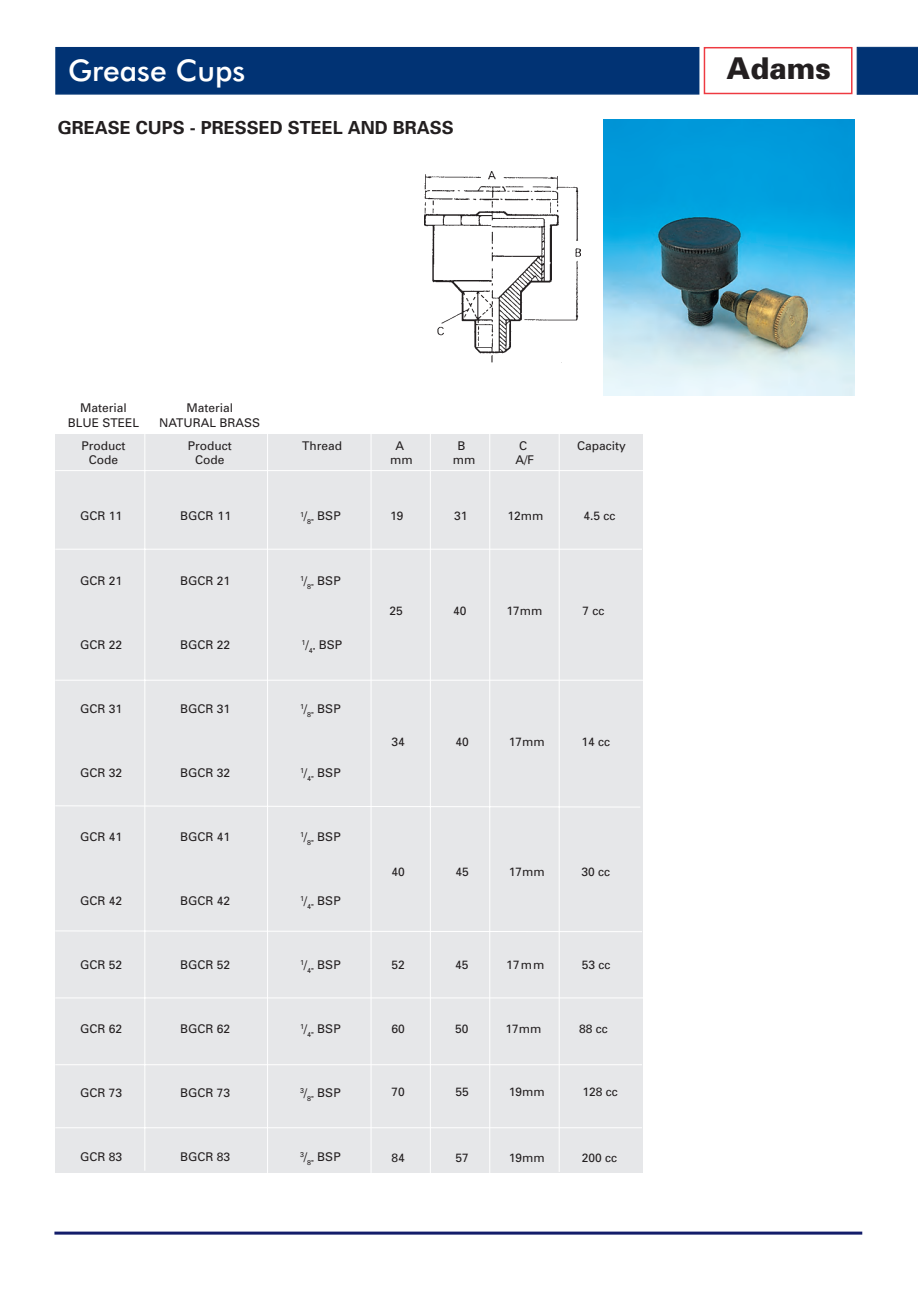
<style>
.page{position:relative;width:918px;height:1289px;background:#fff}
.page>*{position:absolute;margin:0;border:0;box-sizing:border-box;transform-origin:0 0}
.t1{font:500 30px "Futura BT";color:#fff}
.t2{font:900 30px "Univers";color:#231f20;scale:.95 1}
.t3{font:700 18px "Univers";color:#231f20}
.t4{font:12px "Univers";color:#231f20}
</style>
<div class="page">
<div style="left:55px;top:47px;width:644px;height:48px;background:#013374;border:1px solid #013374"></div>
<div style="left:857px;top:47px;width:61px;height:48px;background:#013374"></div>
<hr style="left:54px;top:1231px;width:808px;height:3px;background:#131d6a">
<div style="left:704px;top:47px;width:149px;height:47px;border:1px solid #ee3a41"></div>
<div style="left:55px;top:434px;width:586px;height:739px;background:#e6e7e9"></div>
<hr style="left:371px;top:432px;width:1px;height:740px;background:#fff">
<img style="left:425px;top:171px;width:155px;height:191px">
<img style="left:604px;top:119px;width:251px;height:276px">
<h1 class="t1" style="left:68px;top:58px;width:179px">Grease Cups</h1>
<h2 class="t3" style="left:58px;top:121px;width:398px">GREASE CUPS - PRESSED STEEL AND BRASS</h2>
<h1 class="t2" style="left:727px;top:57px;width:111px">Adams</h1>
<p class="t4" style="left:80px;top:403px;width:48px">Material</p>
<p class="t4" style="left:186px;top:403px;width:48px">Material</p>
<p class="t4" style="left:68px;top:418px;width:73px">BLUE STEEL</p>
<p class="t4" style="left:159px;top:418px;width:103px">NATURAL BRASS</p>
<p class="t4" style="left:81px;top:441px;width:45px">Product</p>
<p class="t4" style="left:188px;top:441px;width:45px">Product</p>
<p class="t4" style="left:302px;top:441px;width:42px">Thread</p>
<p class="t4" style="left:395px;top:441px;width:10px">A</p>
<p class="t4" style="left:458px;top:441px;width:10px">B</p>
<p class="t4" style="left:519px;top:441px;width:10px">C</p>
<p class="t4" style="left:577px;top:441px;width:50px">Capacity</p>
<p class="t4" style="left:89px;top:455px;width:31px">Code</p>
<p class="t4" style="left:195px;top:455px;width:31px">Code</p>
<p class="t4" style="left:390px;top:455px;width:24px">mm</p>
<p class="t4" style="left:453px;top:455px;width:24px">mm</p>
<p class="t4" style="left:516px;top:455px;width:20px">A/F</p>
<p class="t4" style="left:80px;top:512px;width:44px">GCR 11</p>
<p class="t4" style="left:180px;top:512px;width:52px">BGCR 11</p>
<p class="t4" style="left:300px;top:512px;width:42px"><sup>1</sup>/<sub>8"</sub> BSP</p>
<p class="t4" style="left:80px;top:576px;width:44px">GCR 21</p>
<p class="t4" style="left:180px;top:576px;width:52px">BGCR 21</p>
<p class="t4" style="left:300px;top:576px;width:42px"><sup>1</sup>/<sub>8"</sub> BSP</p>
<p class="t4" style="left:80px;top:640px;width:44px">GCR 22</p>
<p class="t4" style="left:180px;top:640px;width:52px">BGCR 22</p>
<p class="t4" style="left:302px;top:640px;width:42px"><sup>1</sup>/<sub>4"</sub> BSP</p>
<p class="t4" style="left:80px;top:704px;width:44px">GCR 31</p>
<p class="t4" style="left:180px;top:704px;width:52px">BGCR 31</p>
<p class="t4" style="left:300px;top:704px;width:42px"><sup>1</sup>/<sub>8"</sub> BSP</p>
<p class="t4" style="left:80px;top:768px;width:44px">GCR 32</p>
<p class="t4" style="left:180px;top:768px;width:52px">BGCR 32</p>
<p class="t4" style="left:300px;top:768px;width:42px"><sup>1</sup>/<sub>4"</sub> BSP</p>
<p class="t4" style="left:80px;top:832px;width:44px">GCR 41</p>
<p class="t4" style="left:180px;top:832px;width:52px">BGCR 41</p>
<p class="t4" style="left:300px;top:832px;width:42px"><sup>1</sup>/<sub>8"</sub> BSP</p>
<p class="t4" style="left:80px;top:896px;width:44px">GCR 42</p>
<p class="t4" style="left:180px;top:896px;width:52px">BGCR 42</p>
<p class="t4" style="left:300px;top:896px;width:42px"><sup>1</sup>/<sub>4"</sub> BSP</p>
<p class="t4" style="left:80px;top:960px;width:44px">GCR 52</p>
<p class="t4" style="left:180px;top:960px;width:52px">BGCR 52</p>
<p class="t4" style="left:300px;top:960px;width:42px"><sup>1</sup>/<sub>4"</sub> BSP</p>
<p class="t4" style="left:80px;top:1024px;width:44px">GCR 62</p>
<p class="t4" style="left:180px;top:1024px;width:52px">BGCR 62</p>
<p class="t4" style="left:300px;top:1024px;width:42px"><sup>1</sup>/<sub>4"</sub> BSP</p>
<p class="t4" style="left:80px;top:1088px;width:44px">GCR 73</p>
<p class="t4" style="left:180px;top:1088px;width:52px">BGCR 73</p>
<p class="t4" style="left:300px;top:1088px;width:42px"><sup>3</sup>/<sub>8"</sub> BSP</p>
<p class="t4" style="left:80px;top:1152px;width:44px">GCR 83</p>
<p class="t4" style="left:180px;top:1152px;width:52px">BGCR 83</p>
<p class="t4" style="left:300px;top:1152px;width:42px"><sup>3</sup>/<sub>8"</sub> BSP</p>
<p class="t4" style="left:390px;top:511px;width:15px">19</p>
<p class="t4" style="left:454px;top:511px;width:15px">31</p>
<p class="t4" style="left:507px;top:511px;width:38px">12mm</p>
<p class="t4" style="left:584px;top:511px;width:34px">4.5 cc</p>
<p class="t4" style="left:389px;top:606px;width:15px">25</p>
<p class="t4" style="left:453px;top:606px;width:15px">40</p>
<p class="t4" style="left:507px;top:606px;width:37px">17mm</p>
<p class="t4" style="left:583px;top:606px;width:24px">7 cc</p>
<p class="t4" style="left:392px;top:737px;width:15px">34</p>
<p class="t4" style="left:455px;top:737px;width:15px">40</p>
<p class="t4" style="left:509px;top:737px;width:37px">17mm</p>
<p class="t4" style="left:581px;top:737px;width:30px">14 cc</p>
<p class="t4" style="left:392px;top:867px;width:15px">40</p>
<p class="t4" style="left:455px;top:867px;width:15px">45</p>
<p class="t4" style="left:509px;top:867px;width:37px">17mm</p>
<p class="t4" style="left:581px;top:867px;width:30px">30 cc</p>
<p class="t4" style="left:392px;top:960px;width:15px">52</p>
<p class="t4" style="left:455px;top:960px;width:15px">45</p>
<p class="t4" style="left:506px;top:960px;width:40px">17mm</p>
<p class="t4" style="left:582px;top:960px;width:30px">53 cc</p>
<p class="t4" style="left:392px;top:1024px;width:15px">60</p>
<p class="t4" style="left:455px;top:1024px;width:15px">50</p>
<p class="t4" style="left:506px;top:1024px;width:37px">17mm</p>
<p class="t4" style="left:579px;top:1024px;width:30px">88 cc</p>
<p class="t4" style="left:392px;top:1087px;width:15px">70</p>
<p class="t4" style="left:455px;top:1087px;width:15px">55</p>
<p class="t4" style="left:509px;top:1087px;width:37px">19mm</p>
<p class="t4" style="left:583px;top:1087px;width:37px">128 cc</p>
<p class="t4" style="left:392px;top:1152px;width:15px">84</p>
<p class="t4" style="left:455px;top:1152px;width:15px">57</p>
<p class="t4" style="left:509px;top:1152px;width:37px">19mm</p>
<p class="t4" style="left:582px;top:1152px;width:37px">200 cc</p>
</div>
